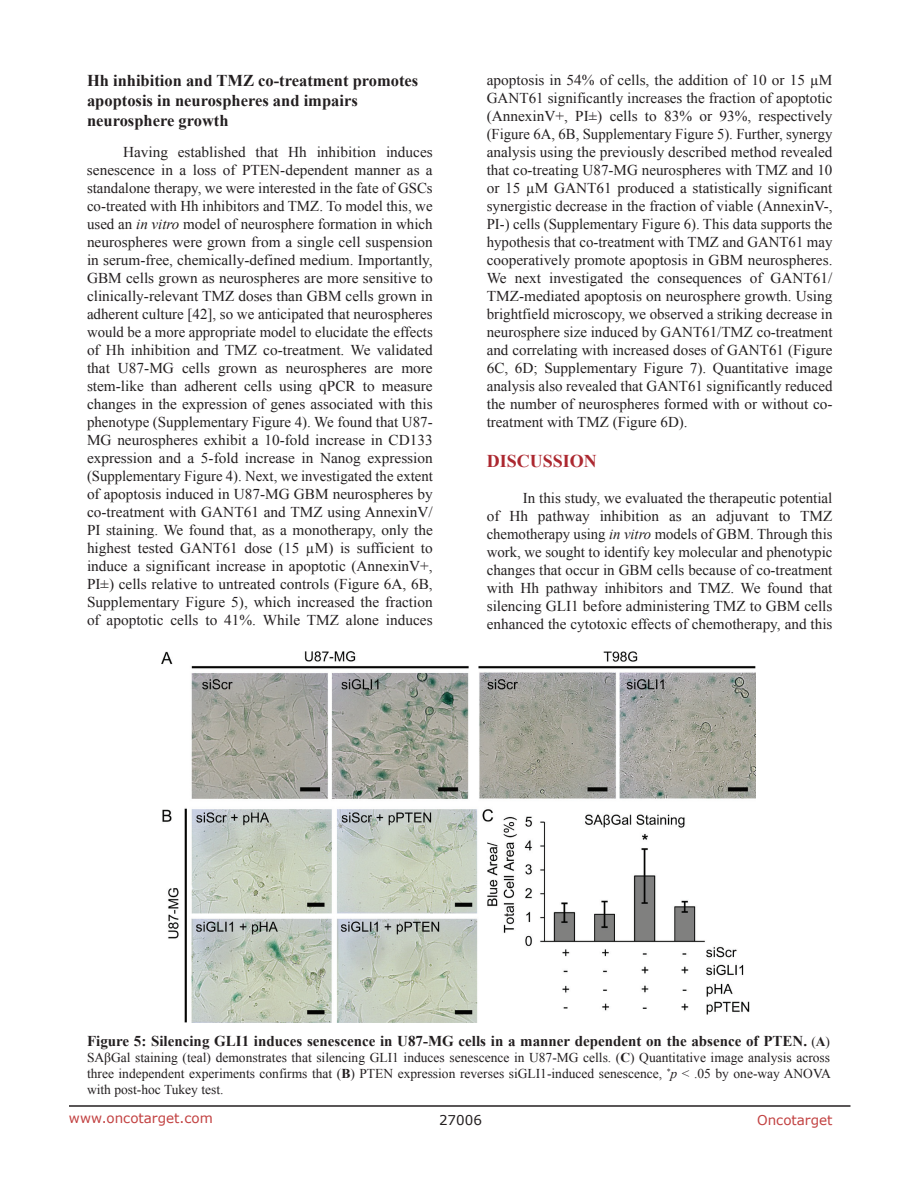
<style>
.page{position:relative;width:918px;height:1188px;background:#fff}
.page>*{position:absolute;margin:0;border:0;box-sizing:border-box;transform-origin:0 0}
.t1{font:700 18px "Times New Roman";color:#ac2830}
.t2{font:700 16.5px/19.8px "Times New Roman";color:#231f20}
.t3{font:15px/18px "Times New Roman";color:#231f20;text-align:justify}
.t4{font:700 15px "Times New Roman";color:#231f20}
.t5{font:13.5px/16.2px "Times New Roman";color:#231f20;text-align:justify}
.t6{font:13.5px "Verdana";color:#c24141}
.t7{font:13.5px "Verdana";color:#231f20}
.s1{font-style:italic}
.s2{font-weight:400;font-size:13.5px}
.s3{font-size:13.5px}
.s4{font-weight:700}
</style>
<div class="page">
<hr style="left:69px;top:1105px;width:781px;height:2px;background:#231f20">
<img style="left:162px;top:652px;width:593px;height:371px">
<p class="t2" style="left:87px;top:70px;width:333px">Hh inhibition and TMZ co-treatment promotes apoptosis in neurospheres and impairs neurosphere growth</p>
<p class="t3" style="left:87px;top:143px;width:347px;text-indent:36px">Having established that Hh inhibition induces senescence in a loss of PTEN-dependent manner as a standalone therapy, we were interested in the fate of GSCs co-treated with Hh inhibitors and TMZ. To model this, we used an <span class="s1">in vitro</span> model of neurosphere formation in which neurospheres were grown from a single cell suspension in serum-free, chemically-defined medium. Importantly, GBM cells grown as neurospheres are more sensitive to clinically-relevant TMZ doses than GBM cells grown in adherent culture [42], so we anticipated that neurospheres would be a more appropriate model to elucidate the effects of Hh inhibition and TMZ co-treatment. We validated that U87-MG cells grown as neurospheres are more stem-like than adherent cells using qPCR to measure changes in the expression of genes associated with this phenotype (Supplementary Figure 4). We found that U87- MG neurospheres exhibit a 10-fold increase in CD133 expression and a 5-fold increase in Nanog expression (Supplementary Figure 4). Next, we investigated the extent of apoptosis induced in U87-MG GBM neurospheres by co-treatment with GANT61 and TMZ using AnnexinV/ PI staining. We found that, as a monotherapy, only the highest tested GANT61 dose (15 µM) is sufficient to induce a significant increase in apoptotic (AnnexinV+, PI±) cells relative to untreated controls (Figure 6A, 6B, Supplementary Figure 5), which increased the fraction of apoptotic cells to 41%. While TMZ alone induces</p>
<p class="t3" style="left:487px;top:71px;width:347px">apoptosis in 54% of cells, the addition of 10 or 15 µM GANT61 significantly increases the fraction of apoptotic (AnnexinV+, PI±) cells to 83% or 93%, respectively (Figure 6A, 6B, Supplementary Figure 5). Further, synergy analysis using the previously described method revealed that co-treating U87-MG neurospheres with TMZ and 10 or 15 µM GANT61 produced a statistically significant synergistic decrease in the fraction of viable (AnnexinV-, PI-) cells (Supplementary Figure 6). This data supports the hypothesis that co-treatment with TMZ and GANT61 may cooperatively promote apoptosis in GBM neurospheres.<br>We next investigated the consequences of GANT61/ TMZ-mediated apoptosis on neurosphere growth. Using brightfield microscopy, we observed a striking decrease in neurosphere size induced by GANT61/TMZ co-treatment and correlating with increased doses of GANT61 (Figure 6C, 6D; Supplementary Figure 7). Quantitative image analysis also revealed that GANT61 significantly reduced the number of neurospheres formed with or without co&shy;treatment with TMZ (Figure 6D).</p>
<p class="t1" style="left:487px;top:449px;width:112px">DISCUSSION</p>
<p class="t3" style="left:487px;top:489px;width:347px;text-indent:36px">In this study, we evaluated the therapeutic potential of Hh pathway inhibition as an adjuvant to TMZ chemotherapy using <span class="s1">in vitro</span> models of GBM. Through this work, we sought to identify key molecular and phenotypic changes that occur in GBM cells because of co-treatment with Hh pathway inhibitors and TMZ. We found that silencing GLI1 before administering TMZ to GBM cells enhanced the cytotoxic effects of chemotherapy, and this</p>
<p class="t4" style="left:87px;top:1030px;width:745px">Figure 5: Silencing GLI1 induces senescence in U87-MG cells in a manner dependent on the absence of PTEN. <span class="s2">(</span><span class="s3">A</span><span class="s2">)</span></p>
<p class="t5" style="left:87px;top:1049px;width:745px">SAβGal staining (teal) demonstrates that silencing GLI1 induces senescence in U87-MG cells. (<span class="s4">C</span>) Quantitative image analysis across three independent experiments confirms that (<span class="s4">B</span>) PTEN expression reverses siGLI1-induced senescence, <sup>*</sup><span class="s1">p</span> &lt; .05 by one-way ANOVA with post-hoc Tukey test.</p>
<p class="t6" style="left:69px;top:1109px;width:145px">www.oncotarget.com</p>
<p class="t7" style="left:439px;top:1111px;width:44px">27006</p>
<p class="t6" style="left:757px;top:1111px;width:77px">Oncotarget</p>
</div>
